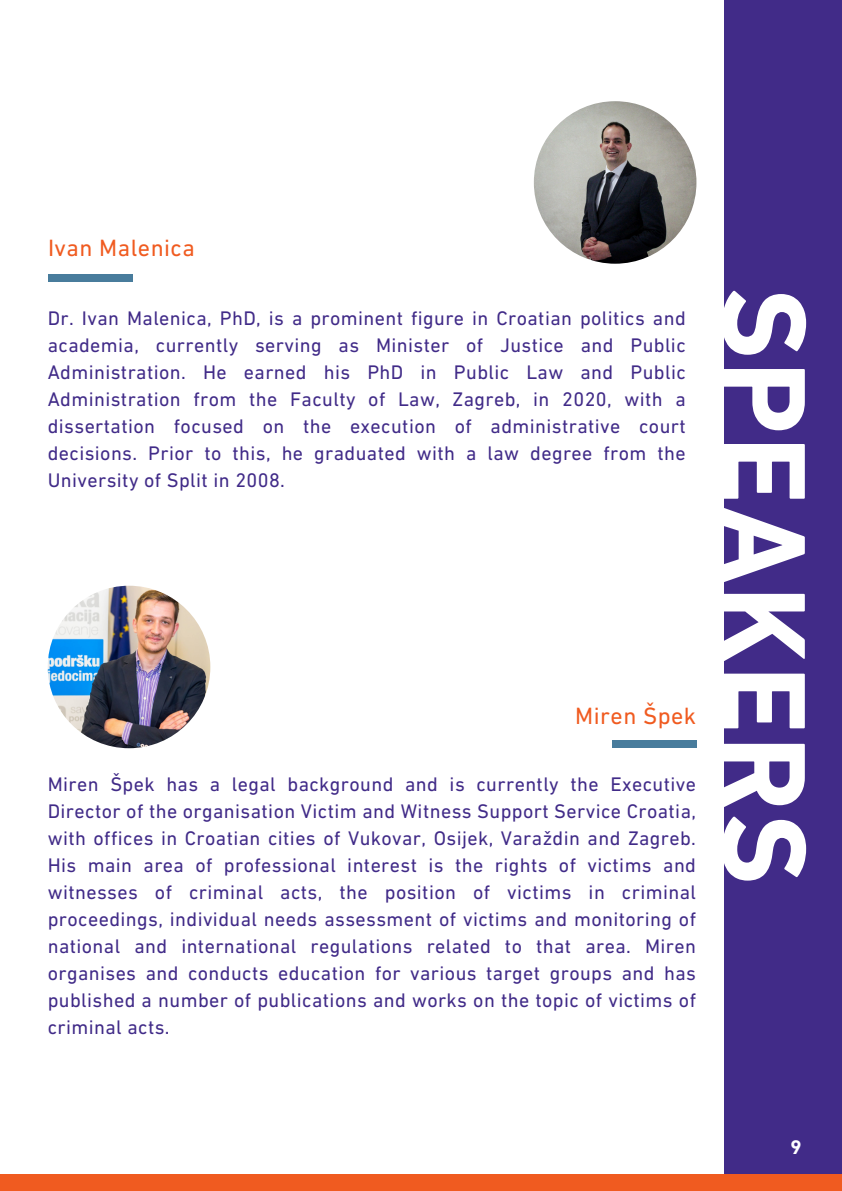
<style>
.page{position:relative;width:842px;height:1191px;background:#fff}
.page>*{position:absolute;margin:0;border:0;box-sizing:border-box;transform-origin:0 0}
.t1{font:700 120px "DIN Next LT Pro";letter-spacing:.02em;color:#fff}
.t2{font:24px "DIN Next LT Pro";letter-spacing:.02em;color:#f05b20}
.t3{font:20px/27px "DIN Next LT Pro";letter-spacing:.02em;color:#412b88;text-align:justify}
.t4{font:700 20px "DIN Next LT Pro";color:#fff}
</style>
<div class="page">
<div style="left:724px;top:0;width:118px;height:1191px;background:#412b88"></div>
<div style="left:0;top:1174px;width:842px;height:17px;background:#f05b20"></div>
<img style="left:48px;top:586px;width:162px;height:162px;border-radius:50%">
<div style="left:611px;top:741px;width:85px;height:7px;background:#487c9c"></div>
<img style="left:534px;top:101px;width:162px;height:163px;border-radius:50%">
<div style="left:48px;top:275px;width:84px;height:7px;background:#487c9c"></div>
<p class="t2" style="left:48px;top:238px;width:148px">Ivan Malenica</p>
<p class="t3" style="left:48px;top:307px;width:639px">Dr. Ivan Malenica, PhD, is a prominent figure in Croatian politics and academia, currently serving as Minister of Justice and Public Administration. He earned his PhD in Public Law and Public Administration from the Faculty of Law, Zagreb, in 2020, with a dissertation focused on the execution of administrative court decisions. Prior to this, he graduated with a law degree from the University of Split in 2008.</p>
<p class="t2" style="left:575px;top:706px;width:122px">Miren Špek</p>
<h1 class="t3" style="left:110px;top:772px;width:46px">Špek</h1>
<h1 class="t3" style="left:166px;top:772px;width:33px">has</h1>
<h1 class="t3" style="left:210px;top:772px;width:12px">a</h1>
<h1 class="t3" style="left:232px;top:772px;width:45px">legal</h1>
<h1 class="t3" style="left:287px;top:772px;width:107px">background</h1>
<h1 class="t3" style="left:405px;top:772px;width:34px">and</h1>
<h1 class="t3" style="left:449px;top:772px;width:17px">is</h1>
<h1 class="t3" style="left:476px;top:772px;width:84px">currently</h1>
<h1 class="t3" style="left:570px;top:772px;width:30px">the</h1>
<h1 class="t3" style="left:610px;top:772px;width:87px">Executive</h1>
<h1 class="t3" style="left:48px;top:772px;width:649px;text-align:left">Miren<br>Director of the organisation Victim and Witness Support Service Croatia, with offices in Croatian cities of Vukovar, Osijek, Varaždin and Zagreb.</h1>
<h1 class="t3" style="left:48px;top:853px;width:649px">His main area of professional interest is the rights of victims and witnesses of criminal acts, the position of victims in criminal proceedings, individual needs assessment of victims and monitoring of national and international regulations related to that area. Miren organises and conducts education for various target groups and has published a number of publications and works on the topic of victims of criminal acts.</h1>
<p class="t1" style="left:813px;top:287px;width:599px;rotate:90deg">SPEAKERS</p>
<h2 class="t4" style="left:790px;top:1139px;width:13px">9</h2>
</div>
